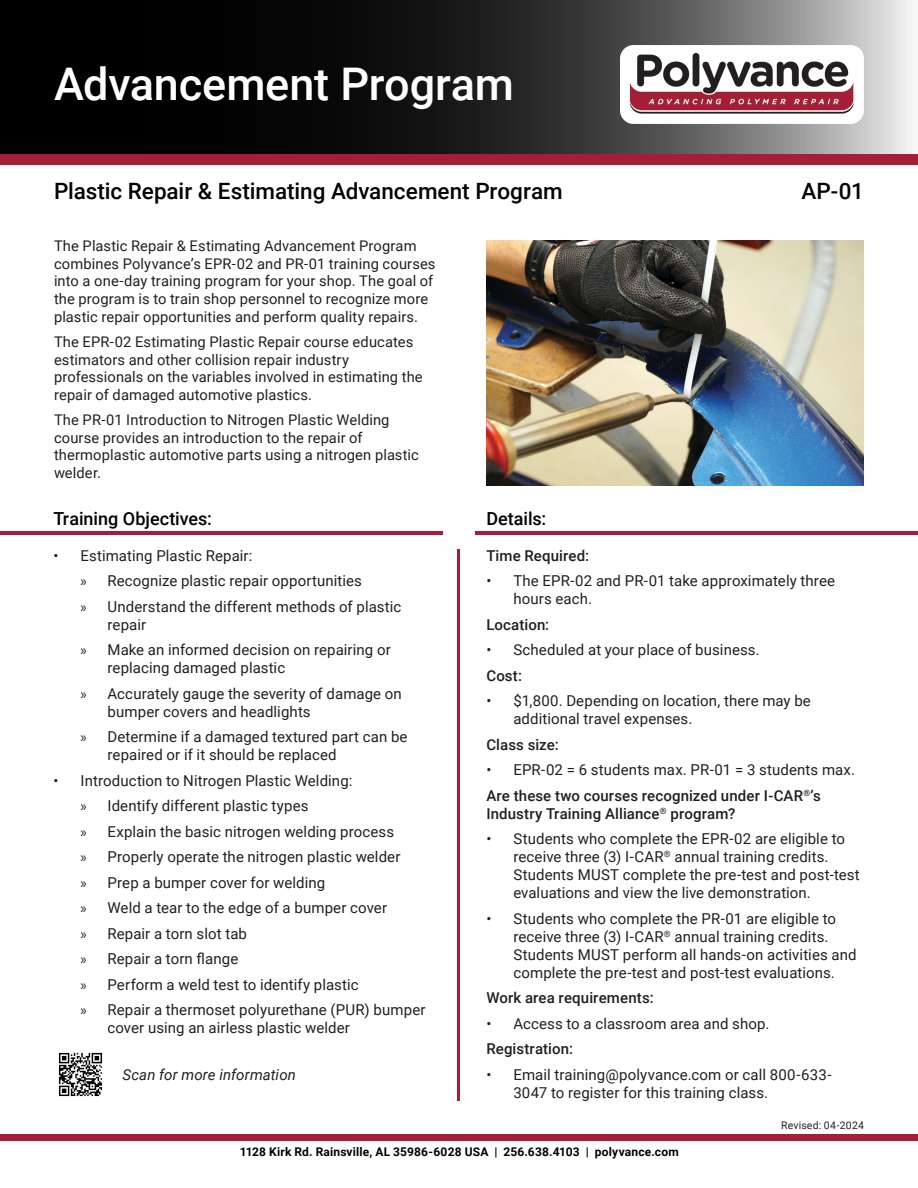
<style>
.page{position:relative;width:918px;height:1188px;background:#fff}
.page>*{position:absolute;margin:0;border:0;box-sizing:border-box;transform-origin:0 0}
.Heading{font:500 45px "Roboto";letter-spacing:-.005em;color:#fff}
.Heading-2{font:500 22.5px "Roboto";color:#020304}
.Heading-3{font:500 18px "Roboto";color:#020304}
.t1{font:15px/18px "Roboto";letter-spacing:.005em;color:#231f20}
.t2{font:500 15px/18px "Roboto";letter-spacing:.01em;color:#231f20}
.t3{font:italic 15px "Roboto";letter-spacing:.005em;color:#231f20}
.t4{font:14.7px/17.7px "Roboto";letter-spacing:.005em;color:#231f20}
.Heading-4{font:700 12px "Roboto";letter-spacing:.015em;color:#020304}
.t5{font:10.5px "Roboto";letter-spacing:.015em;color:#231f20}
.s1{font-family:"Myriad Pro"}
</style>
<div class="page">
<img style="left:486px;top:240px;width:378px;height:246px">
<svg style="left:0;top:0;width:912px;height:154px;background:#2c2c2c"></svg>
<div style="left:0;top:154px;width:918px;height:11px;background:#a61d37"></div>
<img style="left:620px;top:45px;width:244px;height:79px">
<hr style="left:0;top:531px;width:443px;height:3px;background:#a61d37">
<hr style="left:475px;top:531px;width:443px;height:3px;background:#a61d37">
<div style="left:0;top:1134px;width:918px;height:6px;background:#a61d37"></div>
<hr style="left:458px;top:550px;width:2px;height:551px;background:#a61d37">
<img style="left:58px;top:1052px;width:45px;height:45px">
<p class="Heading" style="left:54px;top:53px;width:462px">Advancement Program</p>
<p class="Heading-2" style="left:54px;top:175px;width:510px">Plastic Repair &amp; Estimating Advancement Program</p>
<p class="Heading-2" style="left:801px;top:175px;width:64px">AP-01</p>
<p class="t4" style="left:54px;top:237px;width:383px">The Plastic Repair &amp; Estimating Advancement Program combines Polyvance’s EPR-02 and PR-01 training courses into a one-day training program for your shop. The goal of the program is to train shop personnel to recognize more plastic repair opportunities and perform quality repairs.</p>
<p class="t4" style="left:54px;top:332px;width:370px">The EPR-02 Estimating Plastic Repair course educates estimators and other collision repair industry professionals on the variables involved in estimating the repair of damaged automotive plastics.</p>
<p class="t4" style="left:54px;top:410px;width:366px">The PR-01 Introduction to Nitrogen Plastic Welding course provides an introduction to the repair of thermoplastic automotive parts using a nitrogen plastic welder.</p>
<p class="Heading-3" style="left:54px;top:506px;width:160px">Training Objectives:</p>
<p class="t1" style="left:54px;top:546px;width:201px">• Estimating Plastic Repair:</p>
<p class="t1" style="left:81px;top:571px;width:283px"><span class="s1">»</span> Recognize plastic repair opportunities</p>
<p class="t1" style="left:108px;top:597px;width:295px;text-indent:-27px"><span class="s1">»</span> Understand the different methods of plastic repair</p>
<p class="t1" style="left:108px;top:640px;width:285px;text-indent:-27px"><span class="s1">»</span> Make an informed decision on repairing or replacing damaged plastic</p>
<p class="t1" style="left:108px;top:684px;width:296px;text-indent:-27px"><span class="s1">»</span> Accurately gauge the severity of damage on bumper covers and headlights</p>
<p class="t1" style="left:108px;top:727px;width:302px;text-indent:-27px"><span class="s1">»</span> Determine if a damaged textured part can be repaired or if it should be replaced</p>
<p class="t1" style="left:54px;top:771px;width:300px">• Introduction to Nitrogen Plastic Welding:</p>
<p class="t1" style="left:81px;top:796px;width:230px"><span class="s1">»</span> Identify different plastic types</p>
<p class="t1" style="left:81px;top:822px;width:315px"><span class="s1">»</span> Explain the basic nitrogen welding process</p>
<p class="t1" style="left:81px;top:847px;width:322px"><span class="s1">»</span> Properly operate the nitrogen plastic welder</p>
<p class="t1" style="left:81px;top:873px;width:246px"><span class="s1">»</span> Prep a bumper cover for welding</p>
<p class="t1" style="left:81px;top:898px;width:308px"><span class="s1">»</span> Weld a tear to the edge of a bumper cover</p>
<p class="t1" style="left:81px;top:924px;width:168px"><span class="s1">»</span> Repair a torn slot tab</p>
<p class="t1" style="left:81px;top:949px;width:159px"><span class="s1">»</span> Repair a torn flange</p>
<p class="t1" style="left:81px;top:975px;width:280px"><span class="s1">»</span> Perform a weld test to identify plastic</p>
<p class="t1" style="left:108px;top:1000px;width:320px;text-indent:-27px"><span class="s1">»</span> Repair a thermoset polyurethane (PUR) bumper cover using an airless plastic welder</p>
<p class="Heading-3" style="left:486px;top:506px;width:62px">Details:</p>
<p class="t2" style="left:486px;top:546px;width:104px">Time Required:</p>
<p class="t1" style="left:513px;top:571px;width:323px;text-indent:-27px">• The EPR-02 and PR-01 take approximately three hours each.</p>
<p class="t2" style="left:486px;top:615px;width:64px">Location:</p>
<p class="t1" style="left:486px;top:640px;width:275px">• Scheduled at your place of business.</p>
<p class="t2" style="left:486px;top:666px;width:37px">Cost:</p>
<p class="t1" style="left:513px;top:691px;width:299px;text-indent:-27px">• $1,800. Depending on location, there may be additional travel expenses.</p>
<p class="t2" style="left:486px;top:735px;width:74px">Class size:</p>
<p class="t1" style="left:486px;top:760px;width:370px">• EPR-02 = 6 students max. PR-01 = 3 students max.</p>
<p class="t2" style="left:486px;top:786px;width:336px">Are these two courses recognized under I-CAR<sup>®</sup>’s<br>Industry Training Alliance<sup>®</sup> program?</p>
<p class="t1" style="left:513px;top:829px;width:348px;text-indent:-27px">• Students who complete the EPR-02 are eligible to receive three (3) I-CAR<sup>®</sup> annual training credits.<br>Students MUST complete the pre-test and post-test evaluations and view the live demonstration.</p>
<p class="t1" style="left:513px;top:909px;width:345px;text-indent:-27px">• Students who complete the PR-01 are eligible to receive three (3) I-CAR<sup>®</sup> annual training credits.<br>Students MUST perform all hands-on activities and complete the pre-test and post-test evaluations.</p>
<p class="t2" style="left:486px;top:988px;width:169px">Work area requirements:</p>
<p class="t1" style="left:486px;top:1014px;width:285px">• Access to a classroom area and shop.</p>
<p class="t2" style="left:486px;top:1039px;width:88px">Registration:</p>
<p class="t1" style="left:513px;top:1065px;width:320px;text-indent:-27px">• Email training@polyvance.com or call 800-633-<br>3047 to register for this training class.</p>
<p class="t3" style="left:123px;top:1064px;width:175px">Scan for more information</p>
<p class="Heading-4" style="left:240px;top:1144px;width:441px">1128 Kirk Rd. Rainsville, AL 35986-6028 USA | 256.638.4103 | polyvance.com</p>
<p class="t5" style="left:781px;top:1117px;width:84px">Revised: 04-2024</p>
</div>
